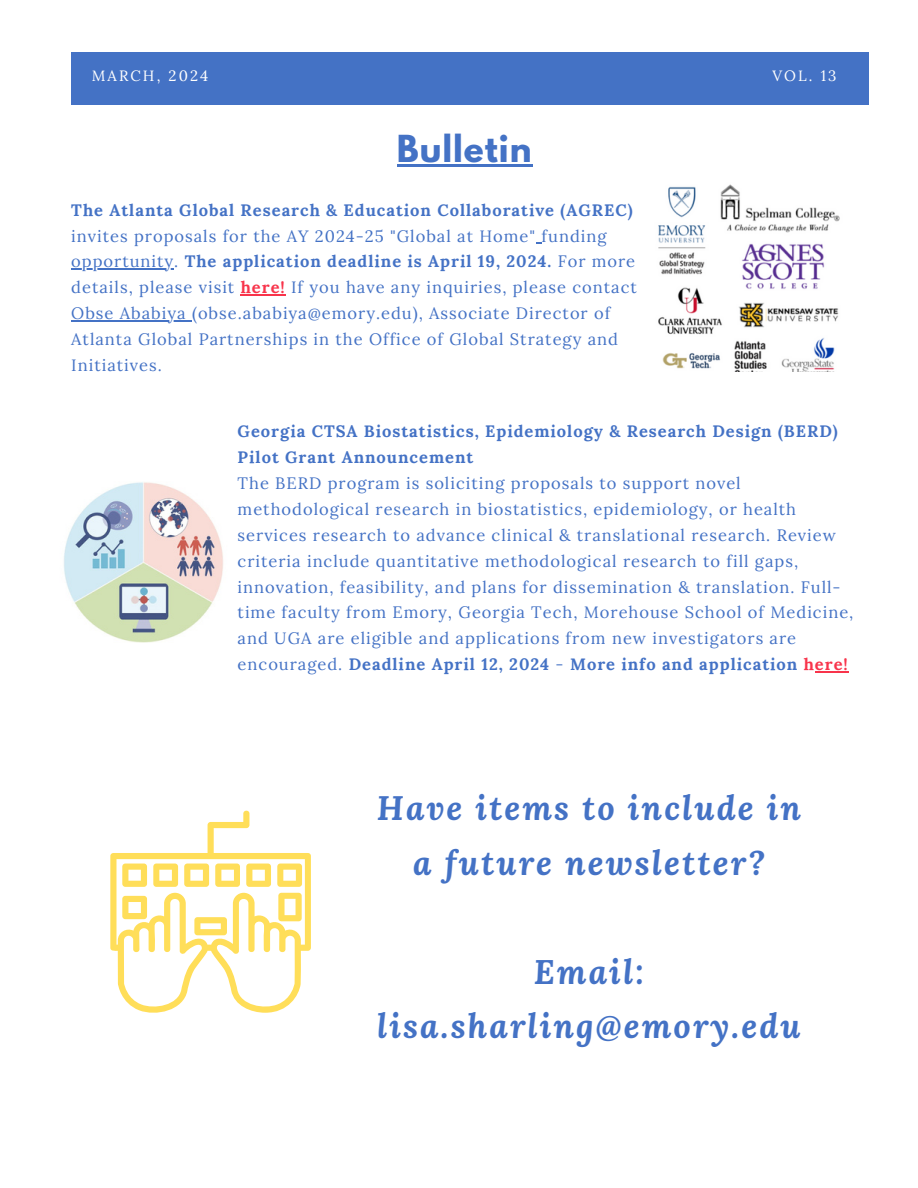
<style>
.page{position:relative;width:918px;height:1188px;background:#fff}
.page>*{position:absolute;margin:0;border:0;box-sizing:border-box;transform-origin:0 0}
.t1{font:italic 700 33.9px/54.4px "Lora";letter-spacing:.06em;color:#4472c5;text-align:center}
.t2{font:700 33px "League Spartan";letter-spacing:.03em;color:#4472c5}
.t3{font:16.5px/25.8px "Lora";letter-spacing:.06em;color:#4472c5}
.t4{font:700 16.5px/25.8px "Lora";letter-spacing:.06em;color:#4472c5}
.t5{font:15px "Lora";letter-spacing:.14em;color:#fff}
.s1{font-weight:700}
.s2{font-weight:700;color:#f8344b}
</style>
<div class="page">
<div style="left:71px;top:53px;width:798px;height:52px;background:#4472c5"></div>
<img style="left:64px;top:482px;width:159px;height:160px">
<svg style="left:110px;top:810px;width:201px;height:203px"></svg>
<img style="left:658px;top:184px;width:182px;height:188px">
<hr style="left:397px;top:165px;width:136px;height:2px;background:#4472c5">
<hr style="left:815px;top:671px;width:34px;height:1px;background:#f8344b">
<hr style="left:71px;top:269px;width:103px;height:1px;background:#4472c5">
<hr style="left:241px;top:294px;width:45px;height:2px;background:#f8344b">
<hr style="left:71px;top:320px;width:121px;height:1px;background:#4472c5">
<p class="t5" style="left:92px;top:66px;width:118px">MARCH, 2024</p>
<p class="t5" style="left:772px;top:66px;width:66px">VOL. 13</p>
<h2 class="t2" style="left:397px;top:133px;width:136px">Bulletin</h2>
<p class="t4" style="left:71px;top:197px;width:563px">The Atlanta Global Research &amp; Education Collaborative (AGREC)</p>
<p class="t3" style="left:71px;top:223px;width:567px">invites proposals for the AY 2024-25 "Global at Home" funding opportunity. <span class="s1">The application deadline is April 19, 2024.</span> For more details, please visit <span class="s2">here!</span> If you have any inquiries, please contact Obse Ababiya (obse.ababiya@emory.edu), Associate Director of Atlanta Global Partnerships in the Office of Global Strategy and Initiatives.</p>
<p class="t4" style="left:238px;top:418px;width:602px">Georgia CTSA Biostatistics, Epidemiology &amp; Research Design (BERD)<br>Pilot Grant Announcement</p>
<p class="t3" style="left:238px;top:470px;width:617px">The BERD program is soliciting proposals to support novel methodological research in biostatistics, epidemiology, or health services research to advance clinical &amp; translational research. Review criteria include quantitative methodological research to fill gaps, innovation, feasibility, and plans for dissemination &amp; translation. Full&shy;time faculty from Emory, Georgia Tech, Morehouse School of Medicine, and UGA are eligible and applications from new investigators are encouraged. <span class="s1">Deadline April 12, 2024</span> - <span class="s1">More info and application</span> <span class="s2">here!</span></p>
<h1 class="t1" style="left:377px;top:780px;width:426px">Have items to include in a future newsletter?</h1>
<h1 class="t1" style="left:377px;top:943px;width:425px">Email: lisa.sharling@emory.edu</h1>
</div>
